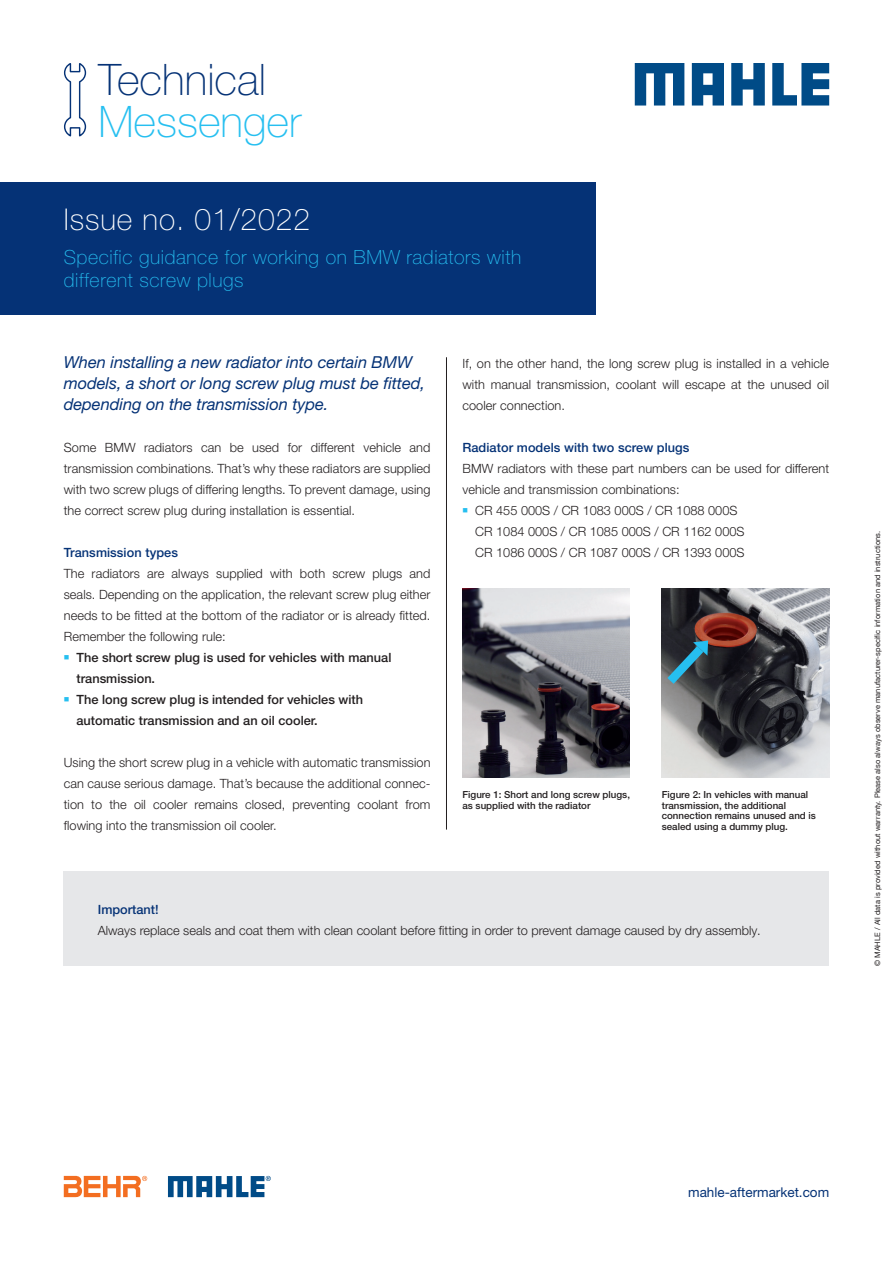
<style>
.page{position:relative;width:893px;height:1263px;background:#fff}
.page>*{position:absolute;margin:0;border:0;box-sizing:border-box;transform-origin:0 0}
.t1{font:100 43.5px "Helvetica Neue LT Pro";color:#053276}
.t2{font:100 43.5px "Helvetica Neue LT Pro";color:#26bff0}
.t3{font:100 30px "Helvetica Neue LT Pro";letter-spacing:.03em;color:#fff}
.t4{font:100 19.5px/23.4px "Helvetica Neue LT Pro";letter-spacing:.03em;color:#26bff0}
.t5{font:italic 16.5px/21px "Helvetica Neue LT Pro";letter-spacing:-.005em;color:#053276}
.t6{font:13.5px "Helvetica Neue LT Pro";color:#053276}
.t7{font:300 12.75px/21px "Helvetica Neue LT Pro";letter-spacing:.005em;color:#231f20;text-align:justify}
.t8{font:500 12.75px/21px "Helvetica Neue LT Pro";color:#231f20}
.t9{font:500 12.75px "Helvetica Neue LT Pro";letter-spacing:.005em;color:#053276}
.t10{font:500 9.75px/10.5px "Helvetica Neue LT Pro";color:#231f20}
.t11{font:7.5px "Helvetica Neue LT Com";letter-spacing:.005em;color:#231f20}
.s1{color:#26bff0}
</style>
<div class="page">
<svg style="left:64px;top:63px;width:23px;height:74px"></svg>
<div style="left:0;top:183px;width:595px;height:132px;background:#053276"></div>
<svg style="left:168px;top:1176px;width:103px;height:21px"></svg>
<svg style="left:64px;top:1175px;width:83px;height:22px"></svg>
<hr style="left:446px;top:357px;width:1px;height:473px;background:#231f20">
<img style="left:462px;top:588px;width:168px;height:189px">
<img style="left:662px;top:588px;width:167px;height:189px">
<div style="left:64px;top:872px;width:765px;height:94px;background:#e6e7e9"></div>
<svg style="left:667px;top:641px;width:41px;height:43px;background:#325d6c"></svg>
<svg style="left:635px;top:63px;width:49px;height:43px"></svg>
<svg style="left:731px;top:63px;width:34px;height:43px"></svg>
<svg style="left:772px;top:63px;width:57px;height:43px"></svg>
<svg style="left:692px;top:63px;width:32px;height:43px"></svg>
<h1 class="t1" style="left:98px;top:53px;width:169px">Technical</h1>
<h1 class="t2" style="left:98px;top:95px;width:204px">Messenger</h1>
<h2 class="t3" style="left:64px;top:201px;width:248px">Issue no. 01/2022</h2>
<h3 class="t4" style="left:64px;top:245px;width:459px">Specific guidance for working on BMW radiators with different screw plugs</h3>
<p class="t5" style="left:64px;top:351px;width:363px">When installing a new radiator into certain BMW models, a short or long screw plug must be fitted, depending on the transmission type.</p>
<p class="t7" style="left:64px;top:436px;width:368px">Some BMW radiators can be used for different vehicle and transmission combinations. That’s why these radiators are supplied with two screw plugs of differing lengths. To prevent damage, using the correct screw plug during installation is essential.</p>
<p class="t9" style="left:64px;top:544px;width:116px">Transmission types</p>
<p class="t7" style="left:64px;top:562px;width:368px">The radiators are always supplied with both screw plugs and seals. Depending on the application, the relevant screw plug either needs to be fitted at the bottom of the radiator or is already fitted.<br>Remember the following rule:</p>
<p class="t8" style="left:77px;top:646px;width:316px;text-indent:-13px"><span class="s1">■</span> The short screw plug is used for vehicles with manual transmission.</p>
<p class="t8" style="left:77px;top:688px;width:288px;text-indent:-13px"><span class="s1">■</span> The long screw plug is intended for vehicles with automatic transmission and an oil cooler.</p>
<p class="t7" style="left:64px;top:751px;width:368px">Using the short screw plug in a vehicle with automatic transmission can cause serious damage. That’s because the additional connec&shy;tion to the oil cooler remains closed, preventing coolant from flowing into the transmission oil cooler.</p>
<p class="t7" style="left:462px;top:352px;width:368px">If, on the other hand, the long screw plug is installed in a vehicle with manual transmission, coolant will escape at the unused oil cooler connection.</p>
<p class="t9" style="left:462px;top:439px;width:229px">Radiator models with two screw plugs</p>
<p class="t7" style="left:462px;top:457px;width:368px">BMW radiators with these part numbers can be used for different vehicle and transmission combinations:</p>
<p class="t7" style="left:475px;top:499px;width:271px;text-align:left;text-indent:-13px"><span class="s1">■</span> CR 455 000S / CR 1083 000S / CR 1088 000S<br>CR 1084 000S / CR 1085 000S / CR 1162 000S<br>CR 1086 000S / CR 1087 000S / CR 1393 000S</p>
<p class="t10" style="left:462px;top:789px;width:169px">Figure 1: Short and long screw plugs, as supplied with the radiator</p>
<p class="t10" style="left:662px;top:789px;width:156px">Figure 2: In vehicles with manual transmission, the additional connection remains unused and is sealed using a dummy plug.</p>
<p class="t9" style="left:98px;top:901px;width:62px">Important!</p>
<p class="t7" style="left:98px;top:919px;width:664px">Always replace seals and coat them with clean coolant before fitting in order to prevent damage caused by dry assembly.</p>
<p class="t11" style="left:873px;top:966px;width:437px;rotate:-90deg">© MAHLE / All data is provided without warranty. Please also always observe manufacturer-specific information and instructions.</p>
<p class="t6" style="left:688px;top:1184px;width:143px">mahle-aftermarket.com</p>
</div>
